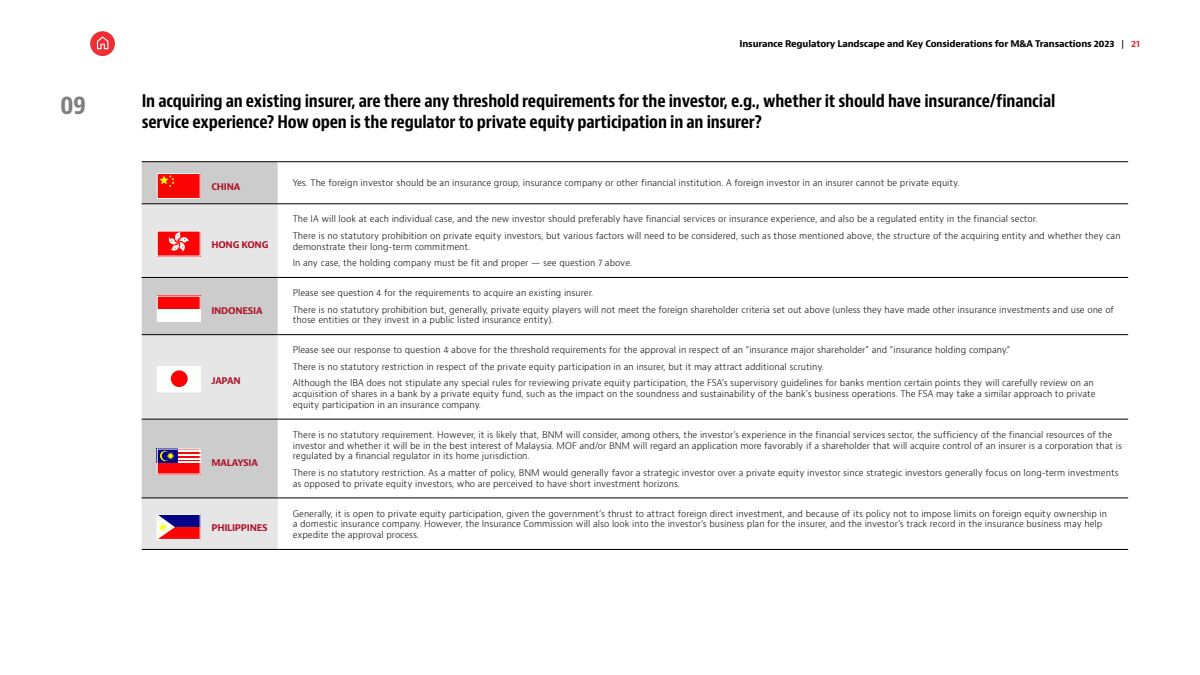
<style>
.page{position:relative;width:1200px;height:675px;background:#fff}
.page>*{position:absolute;margin:0;border:0;box-sizing:border-box;transform-origin:0 0}
.t1{font:700 condensed 25px "Baker Mc Kenzie Bernini";color:#808080}
.t2{font:700 condensed 17px/20.4px "Baker Mc Kenzie Bernini";letter-spacing:-.01em;color:#000}
.t3{font:300 9px/10.8px "Baker Mc Kenzie Bernini";color:#000}
.t4{font:700 9px "Baker Mc Kenzie Bernini";letter-spacing:-.02em;color:#000}
.t5{font:700 9px "Baker Mc Kenzie Bernini";letter-spacing:-.025em;color:#ae132a}
.s1{font-weight:400}
.s2{color:#ee3035}
</style>
<div class="page">
<div style="left:90px;top:31px;width:25px;height:25px;background:#ee3035;border-radius:50%"></div>
<svg style="left:97px;top:37px;width:11px;height:12px"></svg>
<div style="left:142px;top:163px;width:136px;height:41px;background:#ccc"></div>
<svg style="left:278px;top:203px;width:850px;height:346px"></svg>
<svg style="left:142px;top:205px;width:136px;height:344px;background:#dadada"></svg>
<svg style="left:278px;top:205px;width:850px;height:214px"></svg>
<hr style="left:142px;top:162px;width:136px;height:1px;background:#000">
<hr style="left:278px;top:162px;width:850px;height:1px;background:#000">
<hr style="left:142px;top:204px;width:136px;height:1px;background:#000">
<hr style="left:278px;top:204px;width:850px;height:1px;background:#000">
<hr style="left:142px;top:277px;width:136px;height:1px;background:#000">
<hr style="left:278px;top:277px;width:850px;height:1px;background:#000">
<hr style="left:142px;top:334px;width:136px;height:1px;background:#000">
<hr style="left:278px;top:334px;width:850px;height:1px;background:#000">
<hr style="left:142px;top:419px;width:136px;height:1px;background:#000">
<hr style="left:278px;top:419px;width:850px;height:1px;background:#000">
<hr style="left:142px;top:498px;width:136px;height:1px;background:#000">
<hr style="left:278px;top:498px;width:850px;height:1px;background:#000">
<hr style="left:142px;top:549px;width:136px;height:1px;background:#000">
<hr style="left:278px;top:549px;width:850px;height:1px;background:#000">
<div style="left:157px;top:173px;width:44px;height:26px;background:#fc0305"></div>
<svg style="left:160px;top:175px;width:15px;height:12px"></svg>
<div style="left:157px;top:173px;width:44px;height:26px;border:1px solid #fff"></div>
<div style="left:157px;top:231px;width:44px;height:26px;background:#fc0305"></div>
<svg style="left:168px;top:233px;width:21px;height:19px"></svg>
<div style="left:157px;top:296px;width:44px;height:26px;background:#fcfffc"></div>
<div style="left:157px;top:296px;width:44px;height:13px;background:#fc0305"></div>
<div style="left:157px;top:296px;width:44px;height:26px;border:1px solid #fff"></div>
<div style="left:157px;top:366px;width:44px;height:26px;background:#fcfffc"></div>
<div style="left:171px;top:370px;width:17px;height:17px;background:#fc0305;border-radius:50%"></div>
<div style="left:157px;top:449px;width:44px;height:26px;background:#fc0305"></div>
<hr style="left:157px;top:450px;width:44px;height:2px;background:#fcfffc">
<hr style="left:157px;top:454px;width:44px;height:2px;background:#fcfffc">
<hr style="left:157px;top:458px;width:44px;height:1px;background:#fcfffc">
<hr style="left:157px;top:462px;width:44px;height:1px;background:#fcfffc">
<div style="left:157px;top:449px;width:21px;height:14px;background:#050385"></div>
<svg style="left:160px;top:451px;width:15px;height:10px"></svg>
<div style="left:157px;top:449px;width:44px;height:26px;border:1px solid #fff"></div>
<div style="left:157px;top:514px;width:44px;height:26px;background:#fc0305"></div>
<div style="left:157px;top:514px;width:44px;height:13px;background:#050385"></div>
<svg style="left:159px;top:516px;width:16px;height:22px"></svg>
<div style="left:157px;top:514px;width:44px;height:26px;border:1px solid #fff"></div>
<p class="t4" style="left:740px;top:38px;width:402px">Insurance Regulatory Landscape and Key Considerations for M&amp;A Transactions 2023 <span class="s1">|</span> <span class="s2">21</span></p>
<h1 class="t1" style="left:60px;top:89px;width:28px">09</h1>
<h2 class="t2" style="left:142px;top:91px;width:915px">In acquiring an existing insurer, are there any threshold requirements for the investor, e.g., whether it should have insurance/financial service experience? How open is the regulator to private equity participation in an insurer?</h2>
<p class="t5" style="left:211px;top:180px;width:31px">CHINA</p>
<p class="t3" style="left:293px;top:178px;width:668px">Yes. The foreign investor should be an insurance group, insurance company or other financial institution. A foreign investor in an insurer cannot be private equity.</p>
<p class="t5" style="left:211px;top:239px;width:59px">HONG KONG</p>
<p class="t5" style="left:211px;top:304px;width:53px">INDONESIA</p>
<p class="t5" style="left:211px;top:375px;width:31px">JAPAN</p>
<p class="t5" style="left:211px;top:457px;width:48px">MALAYSIA</p>
<p class="t5" style="left:211px;top:521px;width:58px">PHILIPPINES</p>
<p class="t3" style="left:293px;top:211px;width:829px;line-height:16.5px">The IA will look at each individual case, and the new investor should preferably have financial services or insurance experience, and also be a regulated entity in the financial sector.<br>There is no statutory prohibition on private equity investors, but various factors will need to be considered, such as those mentioned above, the structure of the acquiring entity and whether they can</p>
<p class="t3" style="left:293px;top:238px;width:341px;line-height:16.5px">demonstrate their long-term commitment.<br>In any case, the holding company must be fit and proper — see question 7 above.</p>
<p class="t3" style="left:293px;top:285px;width:823px;line-height:16.5px">Please see question 4 for the requirements to acquire an existing insurer.<br>There is no statutory prohibition but, generally, private equity players will not meet the foreign shareholder criteria set out above (unless they have made other insurance investments and use one of</p>
<p class="t3" style="left:293px;top:315px;width:262px">those entities or they invest in a public listed insurance entity).</p>
<p class="t3" style="left:293px;top:342px;width:803px;line-height:16.5px">Please see our response to question 4 above for the threshold requirements for the approval in respect of an “insurance major shareholder” and “insurance holding company.”<br>There is no statutory restriction in respect of the private equity participation in an insurer, but it may attract additional scrutiny.<br>Although the IBA does not stipulate any special rules for reviewing private equity participation, the FSA’s supervisory guidelines for banks mention certain points they will carefully review on an</p>
<p class="t3" style="left:293px;top:388px;width:804px">acquisition of shares in a bank by a private equity fund, such as the impact on the soundness and sustainability of the bank’s business operations. The FSA may take a similar approach to private equity participation in an insurance company.</p>
<p class="t3" style="left:293px;top:429px;width:831px">There is no statutory requirement. However, it is likely that, BNM will consider, among others, the investor’s experience in the financial services sector, the sufficiency of the financial resources of the investor and whether it will be in the best interest of Malaysia. MOF and/or BNM will regard an application more favorably if a shareholder that will acquire control of an insurer is a corporation that is regulated by a financial regulator in its home jurisdiction.</p>
<p class="t3" style="left:293px;top:467px;width:827px">There is no statutory restriction. As a matter of policy, BNM would generally favor a strategic investor over a private equity investor since strategic investors generally focus on long-term investments as opposed to private equity investors, who are perceived to have short investment horizons.</p>
<p class="t3" style="left:293px;top:508px;width:816px">Generally, it is open to private equity participation, given the government’s thrust to attract foreign direct investment, and because of its policy not to impose limits on foreign equity ownership in a domestic insurance company. However, the Insurance Commission will also look into the investor’s business plan for the insurer, and the investor’s track record in the insurance business may help expedite the approval process.</p>
</div>
